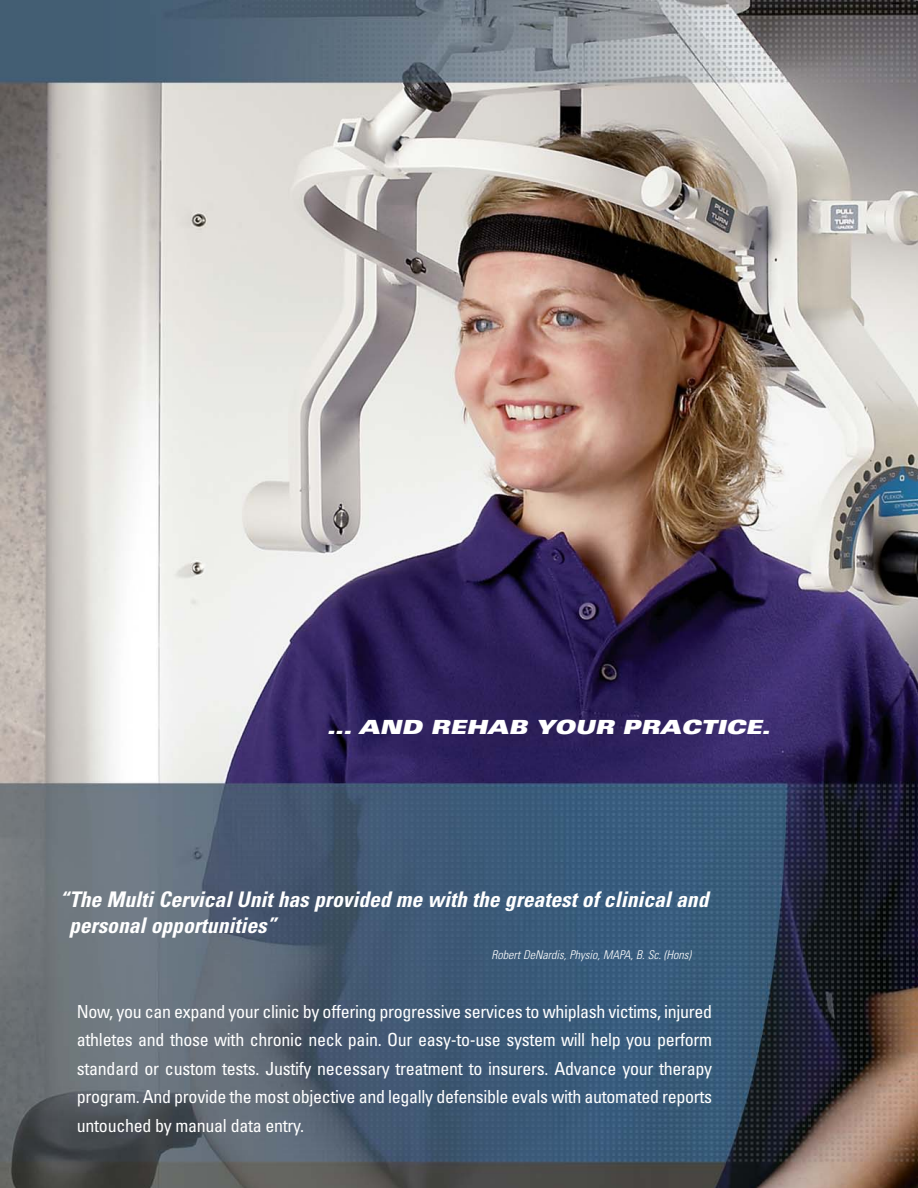
<style>
.page{position:relative;width:918px;height:1188px;background:#fff}
.page>*{position:absolute;margin:0;border:0;box-sizing:border-box;transform-origin:0 0}
.t1{font:italic 700 condensed 21.6px/25.8px "Univers";color:#fff}
.t2{font:italic 900 expanded 19.5px "Univers";color:#fff}
.t3{font:condensed 18px/28.5px "Univers";letter-spacing:-.02em;color:#fff;text-align:justify}
.t4{font:italic 300 condensed 12px "Univers";color:#fff}
</style>
<div class="page">
<img style="left:0;top:0;width:918px;height:1188px">
<p class="t2" style="left:327px;top:720px;width:448px">... AND REHAB YOUR PRACTICE.</p>
<p class="t1" style="left:69px;top:889px;width:645px;text-indent:-9px">“The MultiCervicalUnithas provided me with the greatestof clinicaland personalopportunities”</p>
<p class="t4" style="left:492px;top:950px;width:204px">RobertDeNardis,Physio,MAPA,B.Sc.(Hons)</p>
<p class="t3" style="left:77px;top:999px;width:637px">Now, you can expand your clinic by offering progressive services to whiplash victims, injured athletes and those with chronic neck pain. Our easy-to-use system will help you perform standard or custom tests. Justify necessary treatment to insurers. Advance your therapy program. And provide the most objective and legally defensible evals with automated reports untouched by manual data entry.</p>
</div>
